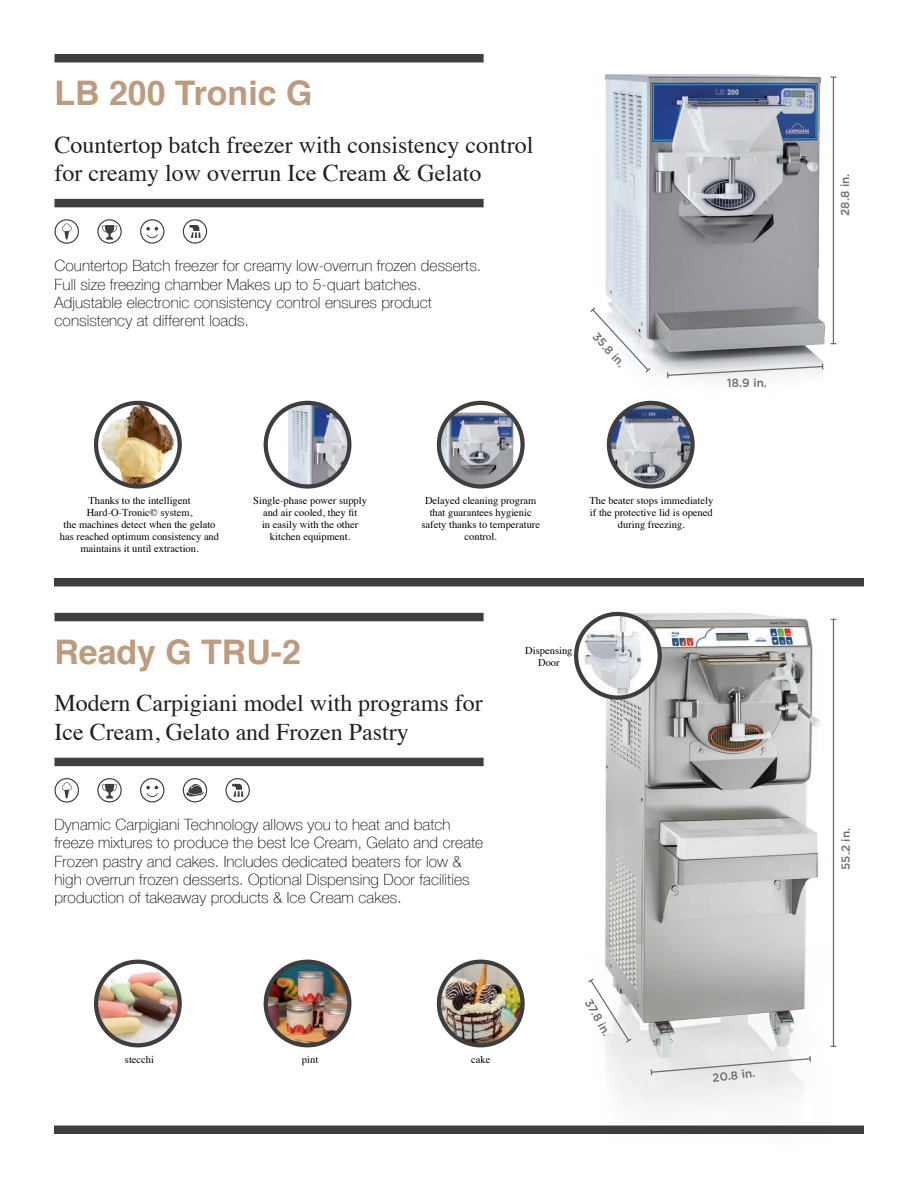
<style>
.page{position:relative;width:918px;height:1188px;background:#fff}
.page>*{position:absolute;margin:0;border:0;box-sizing:border-box;transform-origin:0 0}
.t1{font:700 33.9px "Helvetica";color:#bd9b7d}
.t2{font:24px/28.2px "Times";color:#231f20}
.t3{font:100 15.45px/18.3px "Helvetica Neue LT Com";letter-spacing:.005em;color:#000}
.t4{font:500 11.7px "Gotham HTF";color:#6c6d70}
.t5{font:10.5px/12px "Times";color:#000;text-align:center}
</style>
<div class="page">
<img style="left:637px;top:76px;width:200px;height:327px">
<img style="left:605px;top:74px;width:220px;height:278px">
<div style="left:54px;top:578px;width:810px;height:8px;background:#3e3e3f"></div>
<div style="left:55px;top:54px;width:429px;height:8px;background:#3e3e3f"></div>
<div style="left:55px;top:199px;width:429px;height:8px;background:#3e3e3f"></div>
<svg style="left:97px;top:219px;width:25px;height:25px"></svg>
<svg style="left:140px;top:219px;width:24px;height:25px"></svg>
<svg style="left:183px;top:219px;width:24px;height:25px"></svg>
<svg style="left:55px;top:219px;width:24px;height:25px"></svg>
<hr style="left:833px;top:77px;width:1px;height:267px;background:#6c6d70">
<svg style="left:666px;top:364px;width:158px;height:14px"></svg>
<svg style="left:590px;top:306px;width:62px;height:68px"></svg>
<img style="left:96px;top:403px;width:84px;height:83px;border-radius:42px">
<div style="left:94px;top:401px;width:88px;height:88px;border:4px solid #3e3e3f;border-radius:50%"></div>
<img style="left:266px;top:403px;width:82px;height:81px">
<div style="left:264px;top:401px;width:87px;height:88px;border:4px solid #3e3e3f;border-radius:50%"></div>
<img style="left:439px;top:405px;width:83px;height:81px">
<div style="left:437px;top:401px;width:88px;height:88px;border:4px solid #3e3e3f;border-radius:50%"></div>
<img style="left:610px;top:403px;width:82px;height:83px">
<div style="left:607px;top:401px;width:88px;height:88px;border:4px solid #3e3e3f;border-radius:50%"></div>
<img style="left:587px;top:611px;width:242px;height:515px">
<img style="left:606px;top:613px;width:185px;height:445px">
<hr style="left:833px;top:619px;width:1px;height:427px;background:#6c6d70">
<svg style="left:650px;top:1055px;width:162px;height:21px;background:#e1e2e1"></svg>
<svg style="left:587px;top:977px;width:46px;height:67px"></svg>
<div style="left:55px;top:613px;width:429px;height:8px;background:#3e3e3f"></div>
<div style="left:55px;top:758px;width:429px;height:8px;background:#3e3e3f"></div>
<svg style="left:97px;top:778px;width:25px;height:24px"></svg>
<svg style="left:140px;top:778px;width:24px;height:24px"></svg>
<svg style="left:183px;top:778px;width:24px;height:24px"></svg>
<svg style="left:225px;top:778px;width:25px;height:24px"></svg>
<svg style="left:55px;top:778px;width:24px;height:25px"></svg>
<img style="left:96px;top:962px;width:84px;height:83px;border-radius:42px">
<div style="left:94px;top:960px;width:88px;height:87px;border:4px solid #3e3e3f;border-radius:50%"></div>
<img style="left:266px;top:962px;width:82px;height:83px">
<div style="left:264px;top:960px;width:87px;height:87px;border:4px solid #3e3e3f;border-radius:50%"></div>
<img style="left:440px;top:963px;width:83px;height:82px">
<div style="left:437px;top:960px;width:88px;height:87px;border:4px solid #3e3e3f;border-radius:50%"></div>
<div style="left:54px;top:1126px;width:810px;height:8px;background:#3e3e3f"></div>
<svg style="left:576px;top:614px;width:84px;height:84px"></svg>
<img style="left:584px;top:614px;width:59px;height:82px">
<div style="left:574px;top:612px;width:88px;height:88px;border:4px solid #3e3e3f;border-radius:50%"></div>
<h1 class="t1" style="left:55px;top:65px;width:259px">LB 200 Tronic G</h1>
<h2 class="t2" style="left:55px;top:128px;width:480px">Countertop batch freezer with consistency control for creamy low overrun Ice Cream &amp; Gelato</h2>
<p class="t3" style="left:55px;top:256px;width:428px">Countertop Batch freezer for creamy low-overrun frozen desserts.<br>Full size freezing chamber Makes up to 5-quart batches.<br>Adjustable electronic consistency control ensures product consistency at different loads.</p>
<p class="t4" style="left:600px;top:330px;width:43px;rotate:48deg">35.8 in.</p>
<p class="t4" style="left:727px;top:376px;width:41px;rotate:-1deg">18.9 in.</p>
<p class="t5" style="left:60px;top:494px;width:161px">Thanks to the intelligent<br>Hard-O-Tronic© system,<br>the machines detect when the gelato has reached optimum consistency and maintains it until extraction.</p>
<p class="t5" style="left:253px;top:494px;width:115px">Single-phase power supply and air cooled, they fit<br>in easily with the other kitchen equipment.</p>
<p class="t5" style="left:421px;top:494px;width:120px">Delayed cleaning program that guarantees hygienic safety thanks to temperature control.</p>
<p class="t5" style="left:589px;top:494px;width:125px">The beater stops immediately if the protective lid is opened during freezing.</p>
<h1 class="t1" style="left:55px;top:624px;width:248px">Ready G TRU-2</h1>
<h2 class="t2" style="left:55px;top:687px;width:430px">Modern Carpigiani model with programs for<br>Ice Cream, Gelato and Frozen Pastry</h2>
<p class="t3" style="left:55px;top:815px;width:430px">Dynamic Carpigiani Technology allows you to heat and batch freeze mixtures to produce the best Ice Cream, Gelato and create Frozen pastry and cakes. Includes dedicated beaters for low &amp; high overrun frozen desserts. Optional Dispensing Door facilities production of takeaway products &amp; Ice Cream cakes.</p>
<p class="t5" style="left:525px;top:643px;width:49px">Dispensing<br>Door</p>
<p class="t5" style="left:125px;top:1053px;width:31px">stecchi</p>
<p class="t5" style="left:302px;top:1053px;width:18px">pint</p>
<p class="t5" style="left:471px;top:1053px;width:21px">cake</p>
<p class="t4" style="left:594px;top:996px;width:42px;rotate:61deg">37.8 in.</p>
<p class="t4" style="left:712px;top:1071px;width:44px;rotate:-7deg">20.8 in.</p>
<p class="t4" style="left:838px;top:216px;width:44px;rotate:-90deg">28.8 in.</p>
<p class="t4" style="left:839px;top:870px;width:43px;rotate:-90deg">55.2 in.</p>
</div>
